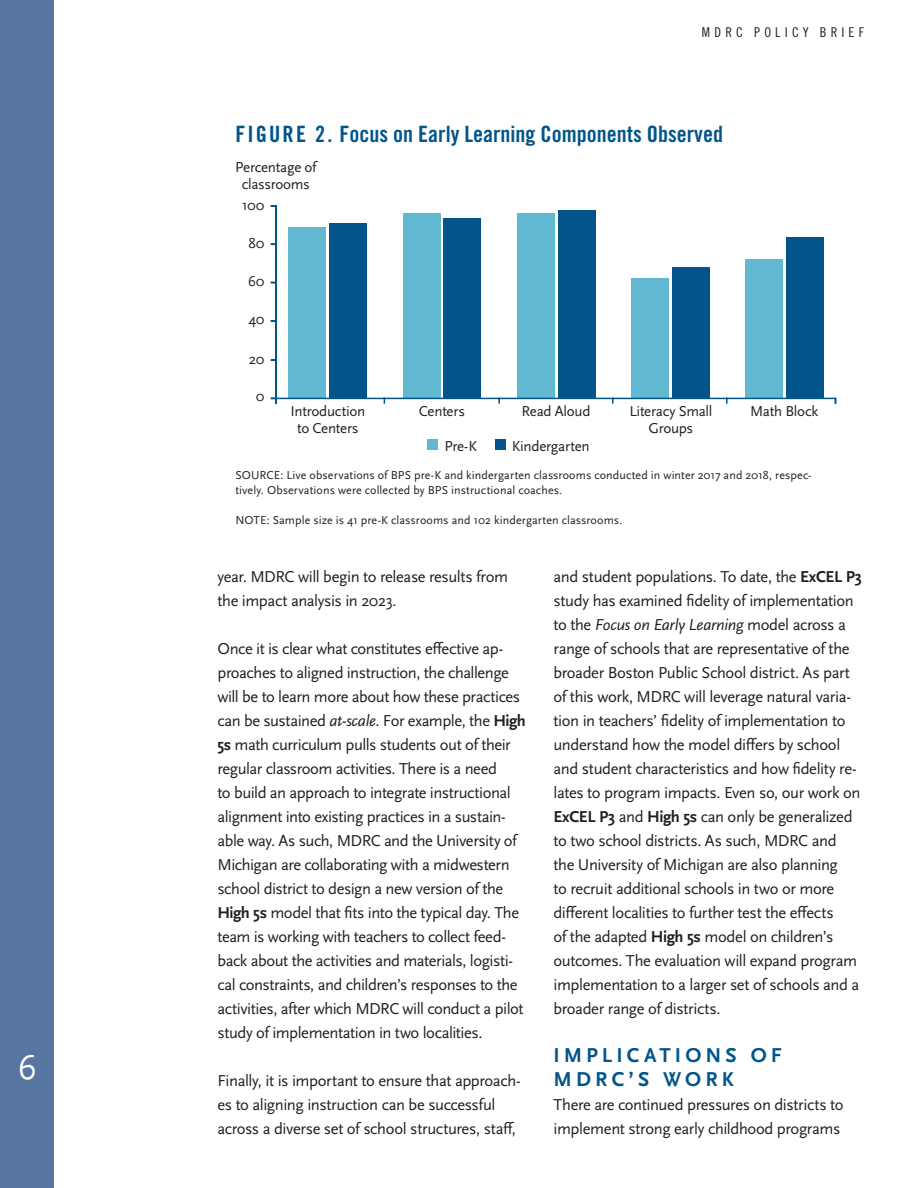
<style>
.page{position:relative;width:918px;height:1188px;background:#fff}
.page>*{position:absolute;margin:0;border:0;box-sizing:border-box;transform-origin:0 0}
.t1{font:36px "Scala Sans OT";color:#fff}
.Policy_Br_-_Table_Ti{font:22.5px "Trade Gothic LT Std Bd Cn 20";color:#01558a}
.Policy_Brief_-_Subhe{font:700 21px/24px "Scala Sans OT";letter-spacing:.195em;color:#01558a}
.Policy_Brief_-_Parag{font:16.5px/24px "Scala Sans OT";letter-spacing:-.025em;color:#231f20}
.t2{font:15px/16.5px "Scala Sans OT";letter-spacing:-.02em;color:#231f20;text-align:center}
.t3{font:13.5px "Trade Gothic LT Std Cn 18";letter-spacing:.31em;color:#231f20}
.Policy_Br_-_Table_Fo{font:12px/15px "Scala Sans OT";letter-spacing:.01em;color:#231f20}
.s1{font-style:italic}
.s2{font-weight:700}
</style>
<div class="page">
<div style="left:0;top:0;width:54px;height:1188px;background:#5876a2"></div>
<div style="left:428px;top:440px;width:10px;height:10px;background:#60b8d1"></div>
<div style="left:495px;top:440px;width:11px;height:10px;background:#01558a"></div>
<svg style="left:270px;top:205px;width:567px;height:199px"></svg>
<h1 class="t1" style="left:17px;top:1048px;width:21px">6</h1>
<p class="t3" style="left:702px;top:24px;width:164px">MDRC POLICY BRIEF</p>
<p class="Policy_Br_-_Table_Ti" style="left:235px;top:120px;width:489px">FIGURE 2. Focus on Early Learning Components Observed</p>
<p class="t2" style="left:235px;top:160px;width:83px">Percentage of classrooms</p>
<p class="t2" style="left:242px;top:197px;width:24px">100</p>
<p class="t2" style="left:249px;top:235px;width:18px">80</p>
<p class="t2" style="left:248px;top:273px;width:18px">60</p>
<p class="t2" style="left:248px;top:311px;width:18px">40</p>
<p class="t2" style="left:249px;top:351px;width:17px">20</p>
<p class="t2" style="left:256px;top:389px;width:10px">0</p>
<p class="t2" style="left:291px;top:403px;width:76px">Introduction to Centers</p>
<p class="t2" style="left:419px;top:403px;width:48px">Centers</p>
<p class="t2" style="left:629px;top:403px;width:85px">Literacy Small<br>Groups</p>
<p class="t2" style="left:522px;top:403px;width:71px">Read Aloud</p>
<p class="t2" style="left:750px;top:403px;width:70px">Math Block</p>
<p class="t2" style="left:444px;top:438px;width:34px">Pre-K</p>
<p class="t2" style="left:512px;top:438px;width:79px">Kindergarten</p>
<p class="Policy_Br_-_Table_Fo" style="left:235px;top:468px;width:578px">SOURCE: Live observations of BPS pre-K and kindergarten classrooms conducted in winter 2017 and 2018, respec&shy;tively. Observations were collected by BPS instructional coaches.</p>
<p class="Policy_Br_-_Table_Fo" style="left:235px;top:513px;width:389px">NOTE: Sample size is 41 pre-K classrooms and 102 kindergarten classrooms.</p>
<p class="Policy_Brief_-_Parag" style="left:218px;top:565px;width:292px">year. MDRC will begin to release results from the impact analysis in 2023.</p>
<p class="Policy_Brief_-_Parag" style="left:218px;top:637px;width:310px">Once it is clear what constitutes effective ap&shy;proaches to aligned instruction, the challenge will be to learn more about how these practices can be sustained <span class="s1">at-scale</span>. For example, the <span class="s2">High 5s</span> math curriculum pulls students out of their regular classroom activities. There is a need<br>to build an approach to integrate instructional alignment into existing practices in a sustain&shy;able way. As such, MDRC and the University of Michigan are collaborating with a midwestern school district to design a new version of the <span class="s2">High 5s</span> model that fits into the typical day. The team is working with teachers to collect feed&shy;back about the activities and materials, logisti&shy;cal constraints, and children’s responses to the activities, after which MDRC will conduct a pilot study of implementation in two localities.</p>
<p class="Policy_Brief_-_Parag" style="left:218px;top:1069px;width:305px">Finally, it is important to ensure that approach&shy;es to aligning instruction can be successful across a diverse set of school structures, staff,</p>
<p class="Policy_Brief_-_Parag" style="left:554px;top:565px;width:310px">and student populations. To date, the <span class="s2">ExCEL P3 </span>study has examined fidelity of implementation to the <span class="s1">Focus on Early Learning</span> model across a range of schools that are representative of the broader Boston Public School district. As part of this work, MDRC will leverage natural varia&shy;tion in teachers’ fidelity of implementation to understand how the model differs by school and student characteristics and how fidelity re&shy;lates to program impacts. Even so, our work on <span class="s2">ExCEL P3</span> and <span class="s2">High 5s</span> can only be generalized to two school districts. As such, MDRC and<br>the University of Michigan are also planning<br>to recruit additional schools in two or more different localities to further test the effects<br>of the adapted <span class="s2">High 5s</span> model on children’s outcomes. The evaluation will expand program implementation to a larger set of schools and a broader range of districts.</p>
<p class="Policy_Brief_-_Subhe" style="left:554px;top:1044px;width:230px">IMPLICATIONS OF<br>MDRC’S WORK</p>
<p class="Policy_Brief_-_Parag" style="left:554px;top:1093px;width:292px">There are continued pressures on districts to implement strong early childhood programs</p>
</div>
